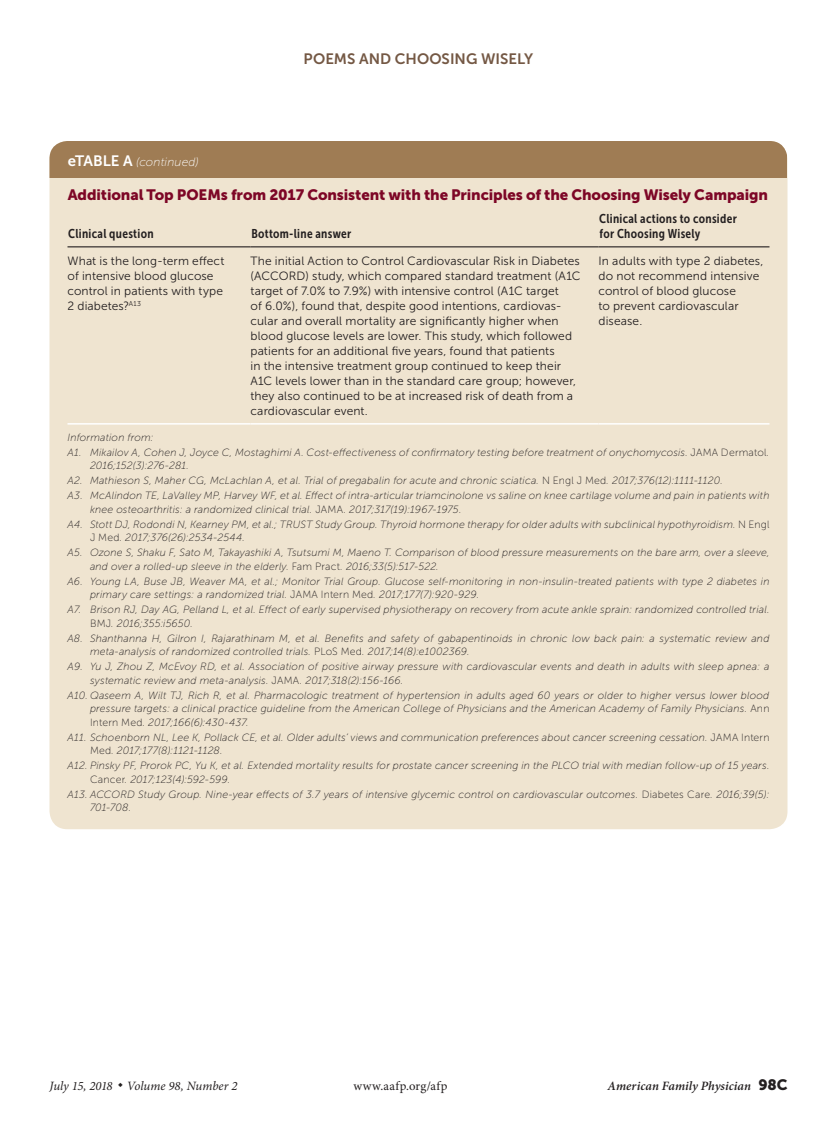
<style>
.page{position:relative;width:837px;height:1134px;background:#fff}
.page>*{position:absolute;margin:0;border:0;box-sizing:border-box;transform-origin:0 0}
.table_title{font:15px "Museo Sans 900";letter-spacing:-.005em;color:#7d0626}
.t1{font:15px "Museo Sans 700";color:#745844}
.table_head1{font:12.75px/15.3px "Museo Sans Cond 700";letter-spacing:.025em;color:#231f20}
.t2{font:italic 12.75px "Minion Pro";color:#231f20}
.t3{font:italic 600 12.75px "Minion Pro";letter-spacing:.005em;color:#231f20}
.t4{font:12.75px "Minion Pro";letter-spacing:.03em;color:#231f20}
.table_data{font:12px/15px "Museo Sans 300";letter-spacing:.01em;color:#231f20}
.table_data_last_col{font:12px/15px "Museo Sans 300";letter-spacing:.01em;color:#231f20}
.table{font:italic 12px "Museo Sans 100";letter-spacing:.01em;color:#fff}
.table_fig_note{font:italic 10.5px/13.5px "Museo Sans 100";letter-spacing:.015em;color:#231f20}
.s1{font-family:"Museo Sans 700";font-style:normal;font-size:15px}
.s2{font-style:normal}
.s3{font-family:"Museo Sans 900";font-weight:400;font-style:normal;font-size:15px}
</style>
<div class="page">
<div style="left:50px;top:141px;width:738px;height:688px;background:#efe4d0;border-radius:18px"></div>
<hr style="left:68px;top:246px;width:182px;height:1px;background:#231f20">
<hr style="left:250px;top:246px;width:348px;height:1px;background:#231f20">
<hr style="left:598px;top:246px;width:172px;height:1px;background:#231f20">
<hr style="left:68px;top:423px;width:182px;height:2px;background:#fff">
<hr style="left:250px;top:423px;width:348px;height:2px;background:#fff">
<hr style="left:598px;top:423px;width:172px;height:2px;background:#fff">
<div style="left:50px;top:141px;width:738px;height:37px;background:#9f7c54"></div>
<h1 class="t1" style="left:304px;top:50px;width:231px">POEMS AND CHOOSING WISELY</h1>
<p class="table" style="left:68px;top:155px;width:132px"><span class="s1">eTABLE A</span> (continued)</p>
<p class="table_title" style="left:68px;top:186px;width:702px">Additional Top POEMs from 2017 Consistent with the Principles of the Choosing Wisely Campaign</p>
<p class="table_head1" style="left:68px;top:226px;width:87px">Clinical question</p>
<p class="table_head1" style="left:251px;top:226px;width:101px">Bottom-line answer</p>
<p class="table_head1" style="left:599px;top:211px;width:139px">Clinical actions to consider for Choosing Wisely</p>
<p class="table_data" style="left:68px;top:253px;width:158px">What is the long-term effect of intensive blood glucose control in patients with type<br>2 diabetes?<sup>A13</sup></p>
<p class="table_data" style="left:250px;top:253px;width:331px">The initial Action to Control Cardiovascular Risk in Diabetes (ACCORD) study, which compared standard treatment (A1C target of 7.0% to 7.9%) with intensive control (A1C target<br>of 6.0%), found that, despite good intentions, cardiovas&shy;cular and overall mortality are significantly higher when blood glucose levels are lower. This study, which followed patients for an additional five years, found that patients<br>in the intensive treatment group continued to keep their A1C levels lower than in the standard care group; however, they also continued to be at increased risk of death from a cardiovascular event.</p>
<p class="table_data_last_col" style="left:598px;top:253px;width:166px">In adults with type 2 diabetes, do not recommend intensive control of blood glucose<br>to prevent cardiovascular disease.</p>
<p class="table_fig_note" style="left:68px;top:431px;width:88px">Information from:</p>
<p class="table_fig_note" style="left:90px;top:446px;width:681px;text-indent:-22px">A1. Mikailov A, Cohen J, Joyce C, Mostaghimi A. Cost-effectiveness of confirmatory testing before treatment of onychomycosis. <span class="s2">JAMA Dermatol</span>.<br>2016;152(3):276-281.</p>
<p class="table_fig_note" style="left:68px;top:474px;width:657px">A2. Mathieson S, Maher CG, McLachlan A, et al. Trial of pregabalin for acute and chronic sciatica. <span class="s2">N Engl J Med</span>. 2017;376(12):1111-1120.</p>
<p class="table_fig_note" style="left:90px;top:489px;width:681px;text-indent:-22px">A3. McAlindon TE, LaValley MP, Harvey WF, et al. Effect of intra-articular triamcinolone vs saline on knee cartilage volume and pain in patients with knee osteoarthritis: a randomized clinical trial. <span class="s2">JAMA</span>. 2017;317(19):1967-1975.</p>
<p class="table_fig_note" style="left:90px;top:518px;width:681px;text-indent:-22px">A4. Stott DJ, Rodondi N, Kearney PM, et al.; TRUST Study Group. Thyroid hormone therapy for older adults with subclinical hypothyroidism. <span class="s2">N Engl<br>J Med</span>. 2017;376(26):2534-2544.</p>
<p class="table_fig_note" style="left:90px;top:546px;width:681px;text-indent:-22px">A5. Ozone S, Shaku F, Sato M, Takayashiki A, Tsutsumi M, Maeno T. Comparison of blood pressure measurements on the bare arm, over a sleeve, and over a rolled-up sleeve in the elderly. <span class="s2">Fam Pract</span>. 2016;33(5):517-522.</p>
<p class="table_fig_note" style="left:90px;top:575px;width:681px;text-indent:-22px">A6. Young LA, Buse JB, Weaver MA, et al.; Monitor Trial Group. Glucose self-monitoring in non-insulin-treated patients with type 2 diabetes in primary care settings: a randomized trial. <span class="s2">JAMA Intern Med</span>. 2017;177(7):920-929.</p>
<p class="table_fig_note" style="left:90px;top:603px;width:681px;text-indent:-22px">A7. Brison RJ, Day AG, Pelland L, et al. Effect of early supervised physiotherapy on recovery from acute ankle sprain: randomized controlled trial.<br><span class="s2">BMJ</span>. 2016;355:i5650.</p>
<p class="table_fig_note" style="left:90px;top:632px;width:681px;text-indent:-22px">A8. Shanthanna H, Gilron I, Rajarathinam M, et al. Benefits and safety of gabapentinoids in chronic low back pain: a systematic review and meta-analysis of randomized controlled trials. <span class="s2">PLoS Med</span>. 2017;14(8):e1002369.</p>
<p class="table_fig_note" style="left:90px;top:660px;width:681px;text-indent:-22px">A9. Yu J, Zhou Z, McEvoy RD, et al. Association of positive airway pressure with cardiovascular events and death in adults with sleep apnea: a systematic review and meta-analysis. <span class="s2">JAMA</span>. 2017;318(2):156-166.</p>
<p class="table_fig_note" style="left:90px;top:689px;width:681px;text-align:justify;text-indent:-22px">A10. Qaseem A, Wilt TJ, Rich R, et al. Pharmacologic treatment of hypertension in adults aged 60 years or older to higher versus lower blood pressure targets: a clinical practice guideline from the American College of Physicians and the American Academy of Family Physicians. <span class="s2">Ann Intern Med</span>. 2017;166(6):430-437.</p>
<p class="table_fig_note" style="left:90px;top:731px;width:681px;text-indent:-22px">A11. Schoenborn NL, Lee K, Pollack CE, et al. Older adults’ views and communication preferences about cancer screening cessation. <span class="s2">JAMA Intern<br>Med</span>. 2017;177(8):1121-1128.</p>
<p class="table_fig_note" style="left:90px;top:759px;width:681px;text-indent:-22px">A12. Pinsky PF, Prorok PC, Yu K, et al. Extended mortality results for prostate cancer screening in the PLCO trial with median follow-up of 15 years.<br><span class="s2">Cancer</span>. 2017;123(4):592-599.</p>
<p class="table_fig_note" style="left:90px;top:788px;width:681px;text-indent:-22px">A13. ACCORD Study Group. Nine-year effects of 3.7 years of intensive glycemic control on cardiovascular outcomes. <span class="s2">Diabetes Care</span>. 2016;39(5):<br>701-708.</p>
<p class="t2" style="left:50px;top:1078px;width:190px">July 15, 2018 ◆ Volume 98, Number 2</p>
<p class="t4" style="left:353px;top:1078px;width:96px">www.aafp.org/afp</p>
<p class="t3" style="left:608px;top:1077px;width:181px">American Family Physician <span class="s3">98C</span></p>
</div>
